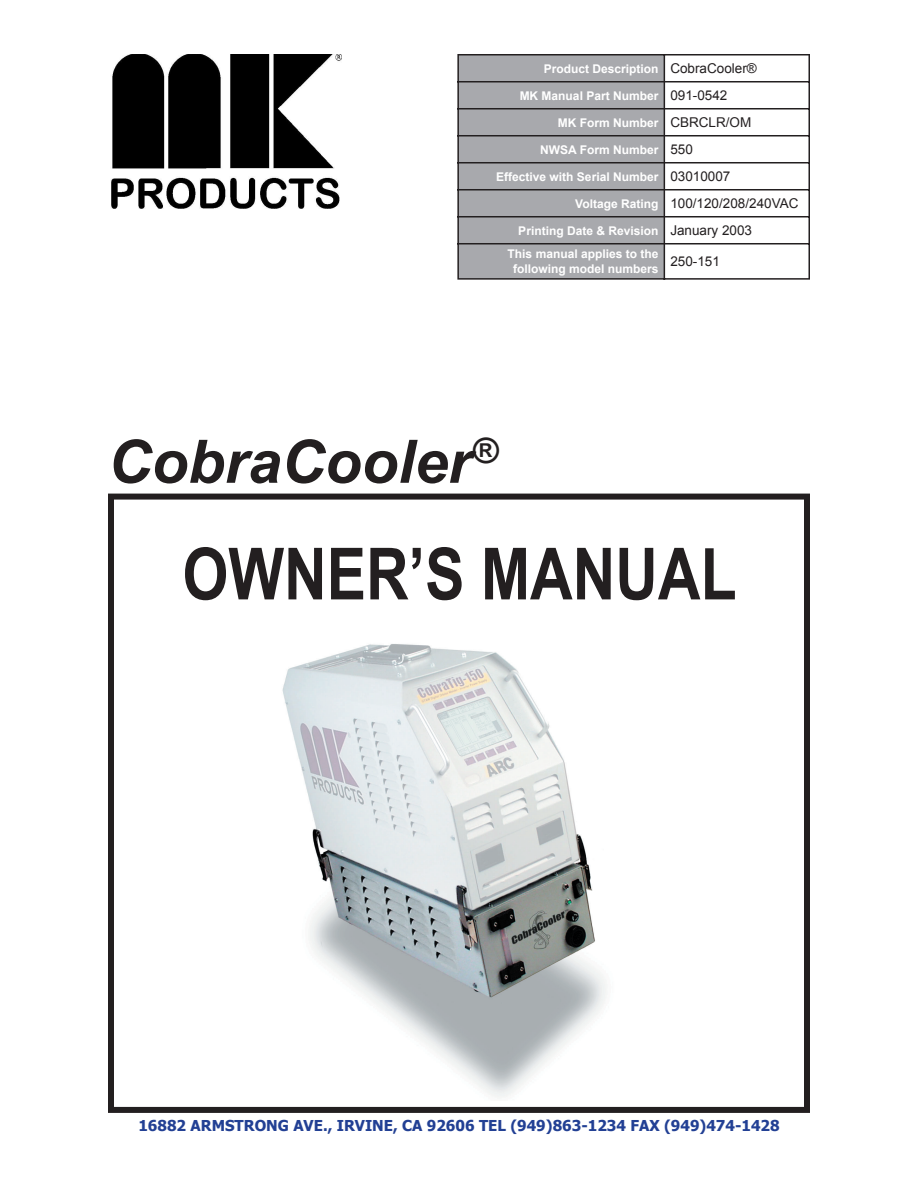
<style>
.page{position:relative;width:918px;height:1188px;background:#fff}
.page>*{position:absolute;margin:0;border:0;box-sizing:border-box;transform-origin:0 0}
.t1{font:700 72px "Arial Narrow";color:#231f20}
.t2{font:italic 700 60px "Arial";color:#231f20}
.t3{font:700 15px "Tahoma";color:#224094}
.t4{font:13.5px "Arial";color:#231f20}
.t5{font:700 12px "Arial";color:#fff}
</style>
<div class="page">
<div style="left:108px;top:494px;width:702px;height:619px;border:6px solid #231f20"></div>
<img style="left:282px;top:644px;width:324px;height:453px">
<div style="left:459px;top:55px;width:205px;height:223px;background:#a8a9ad"></div>
<hr style="left:457px;top:54px;width:207px;height:1px;background:#231f20">
<hr style="left:457px;top:55px;width:2px;height:26px;background:#231f20">
<hr style="left:665px;top:54px;width:145px;height:1px;background:#231f20">
<hr style="left:457px;top:81px;width:208px;height:1px;background:#231f20">
<hr style="left:457px;top:82px;width:2px;height:26px;background:#231f20">
<hr style="left:665px;top:81px;width:145px;height:1px;background:#231f20">
<hr style="left:457px;top:108px;width:208px;height:1px;background:#231f20">
<hr style="left:457px;top:109px;width:2px;height:26px;background:#231f20">
<hr style="left:665px;top:108px;width:145px;height:1px;background:#231f20">
<hr style="left:457px;top:135px;width:208px;height:1px;background:#231f20">
<hr style="left:457px;top:136px;width:2px;height:26px;background:#231f20">
<hr style="left:665px;top:135px;width:145px;height:1px;background:#231f20">
<hr style="left:457px;top:162px;width:208px;height:1px;background:#231f20">
<hr style="left:457px;top:163px;width:2px;height:26px;background:#231f20">
<hr style="left:665px;top:162px;width:145px;height:1px;background:#231f20">
<hr style="left:457px;top:189px;width:208px;height:1px;background:#231f20">
<hr style="left:457px;top:190px;width:2px;height:26px;background:#231f20">
<hr style="left:665px;top:189px;width:145px;height:1px;background:#231f20">
<hr style="left:457px;top:216px;width:208px;height:1px;background:#231f20">
<hr style="left:457px;top:217px;width:2px;height:26px;background:#231f20">
<hr style="left:665px;top:216px;width:145px;height:1px;background:#231f20">
<svg style="left:664px;top:54px;width:1px;height:189px"></svg>
<hr style="left:457px;top:243px;width:208px;height:1px;background:#231f20">
<hr style="left:457px;top:244px;width:2px;height:34px;background:#231f20">
<hr style="left:665px;top:243px;width:145px;height:1px;background:#231f20">
<svg style="left:809px;top:55px;width:1px;height:188px"></svg>
<hr style="left:664px;top:244px;width:1px;height:36px;background:#231f20">
<hr style="left:809px;top:244px;width:1px;height:34px;background:#231f20">
<hr style="left:457px;top:278px;width:207px;height:2px;background:#231f20">
<hr style="left:665px;top:278px;width:145px;height:2px;background:#231f20">
<img style="left:111px;top:54px;width:231px;height:154px">
<p class="t5" style="left:544px;top:60px;width:116px">Product Description</p>
<p class="t4" style="left:670px;top:60px;width:88px">CobraCooler®</p>
<p class="t5" style="left:520px;top:87px;width:140px">MK Manual Part Number</p>
<p class="t4" style="left:670px;top:87px;width:59px">091-0542</p>
<p class="t5" style="left:558px;top:114px;width:102px">MK Form Number</p>
<p class="t4" style="left:670px;top:114px;width:82px">CBRCLR/OM</p>
<p class="t5" style="left:540px;top:141px;width:120px">NWSA Form Number</p>
<p class="t4" style="left:670px;top:141px;width:24px">550</p>
<p class="t5" style="left:496px;top:168px;width:164px">Effective with Serial Number</p>
<p class="t4" style="left:670px;top:168px;width:62px">03010007</p>
<p class="t5" style="left:575px;top:195px;width:85px">Voltage Rating</p>
<p class="t4" style="left:670px;top:195px;width:130px">100/120/208/240VAC</p>
<p class="t5" style="left:518px;top:222px;width:142px">Printing Date &amp; Revision</p>
<p class="t4" style="left:670px;top:222px;width:83px">January 2003</p>
<p class="t5" style="left:508px;top:246px;width:152px">This manual applies to the</p>
<p class="t5" style="left:513px;top:261px;width:147px">following model numbers</p>
<p class="t4" style="left:670px;top:253px;width:51px">250-151</p>
<p class="t2" style="left:108px;top:423px;width:391px">CobraCooler<sup>®</sup></p>
<p class="t1" style="left:182px;top:520px;width:556px">OWNER’S MANUAL</p>
<p class="t3" style="left:138px;top:1115px;width:643px">16882 ARMSTRONG AVE., IRVINE, CA 92606 TEL (949)863-1234 FAX (949)474-1428</p>
</div>
